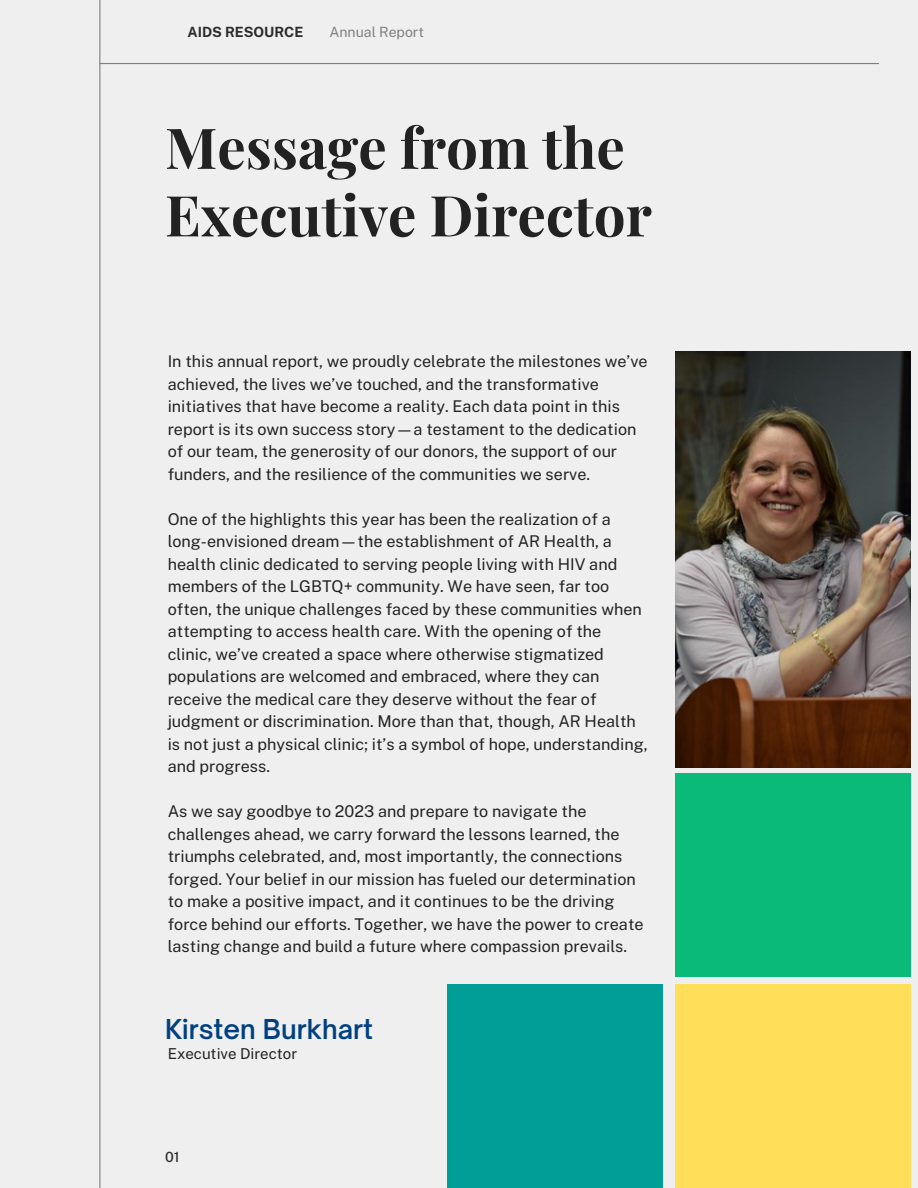
<style>
.page{position:relative;width:918px;height:1188px;background:#efefef}
.page>*{position:absolute;margin:0;border:0;box-sizing:border-box;transform-origin:0 0}
.t1{font:700 56.4px/67.5px "Playfair Display";color:#222}
.t2{font:600 26.25px "Open Sauce One";color:#004082}
.t3{font:16.2px/22.5px "Public Sans";color:#222}
.t4{font:15px "Public Sans";color:#222}
.t5{font:700 14.1px "Public Sans";color:#2b2b2b}
.t6{font:14.1px "Public Sans";color:#808080}
.t7{font:500 14.1px "Public Sans";color:#2b2b2b}
</style>
<div class="page">
<img style="left:675px;top:352px;width:236px;height:415px">
<div style="left:447px;top:984px;width:216px;height:204px;background:#019d97"></div>
<div style="left:675px;top:984px;width:236px;height:204px;background:#ffde59"></div>
<div style="left:675px;top:773px;width:236px;height:204px;background:#0aba78"></div>
<hr style="left:99px;top:0;width:1px;height:1188px;background:#808080">
<hr style="left:99px;top:63px;width:780px;height:1px;background:#808080">
<p class="t5" style="left:188px;top:23px;width:117px">AIDS RESOURCE</p>
<p class="t6" style="left:329px;top:23px;width:96px">Annual Report</p>
<p class="t1" style="left:165px;top:112px;width:488px">Message from the<br>Executive Director</p>
<p class="t3" style="left:168px;top:350px;width:481px">In this annual report, we proudly celebrate the milestones we’ve achieved, the lives we’ve touched, and the transformative initiatives that have become a reality. Each data point in this report is its own success story—a testament to the dedication of our team, the generosity of our donors, the support of our funders, and the resilience of the communities we serve.</p>
<p class="t3" style="left:168px;top:508px;width:482px">One of the highlights this year has been the realization of a long-envisioned dream—the establishment of AR Health, a health clinic dedicated to serving people living with HIV and members of the LGBTQ+ community. We have seen, far too often, the unique challenges faced by these communities when attempting to access health care. With the opening of the clinic, we’ve created a space where otherwise stigmatized populations are welcomed and embraced, where they can receive the medical care they deserve without the fear of judgment or discrimination. More than that, though, AR Health is not just a physical clinic; it’s a symbol of hope, understanding, and progress.</p>
<p class="t3" style="left:168px;top:800px;width:478px">As we say goodbye to 2023 and prepare to navigate the challenges ahead, we carry forward the lessons learned, the triumphs celebrated, and, most importantly, the connections forged. Your belief in our mission has fueled our determination to make a positive impact, and it continues to be the driving force behind our efforts. Together, we have the power to create lasting change and build a future where compassion prevails.</p>
<p class="t2" style="left:165px;top:1012px;width:210px">Kirsten Burkhart</p>
<p class="t4" style="left:168px;top:1045px;width:131px">Executive Director</p>
<p class="t7" style="left:165px;top:1149px;width:16px">01</p>
</div>
